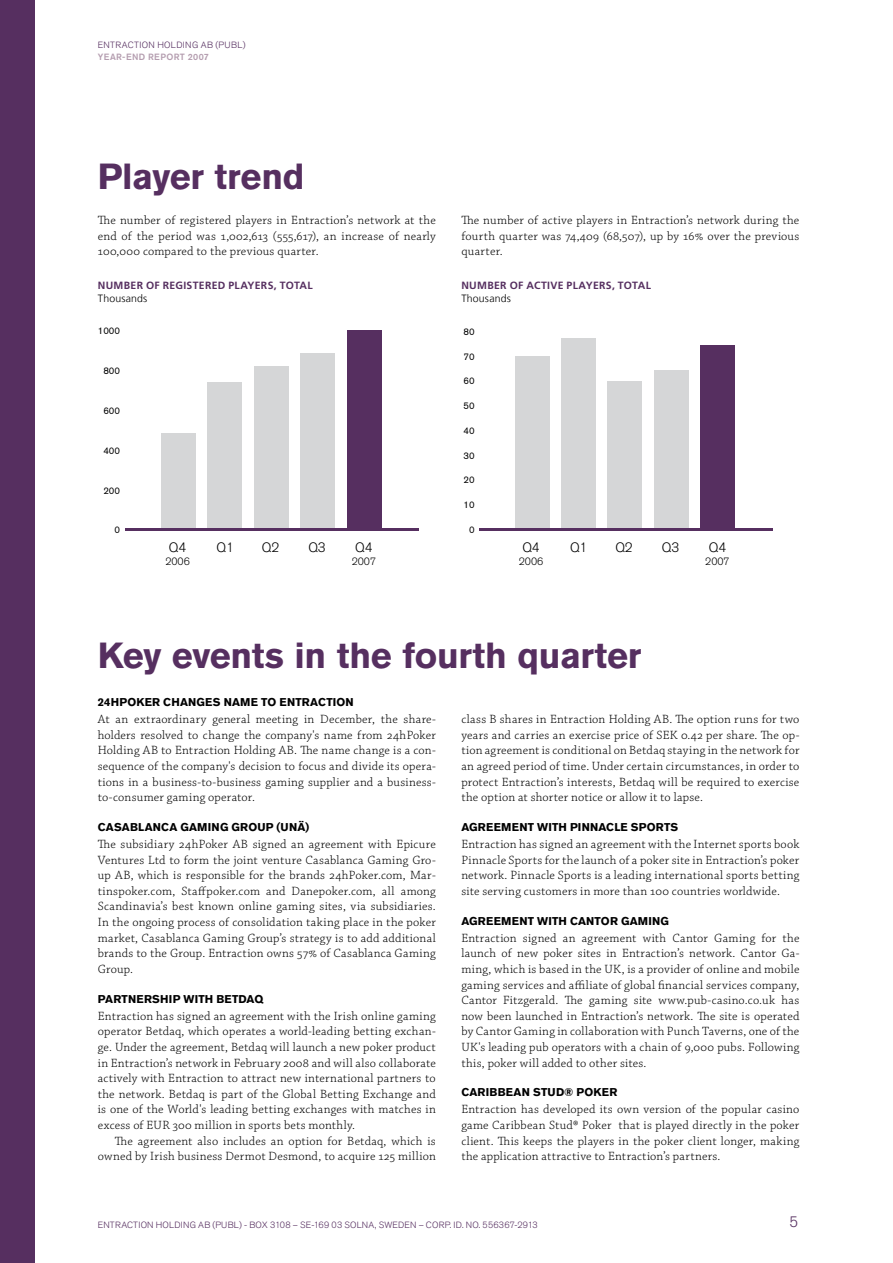
<style>
.page{position:relative;width:893px;height:1263px;background:#fff}
.page>*{position:absolute;margin:0;border:0;box-sizing:border-box;transform-origin:0 0}
.t1{font:700 36px "Akzidenz Grotesk BE";letter-spacing:-.01em;color:#562f60}
.t2{font:300 15px "Akzidenz Grotesk BE";color:#562f60}
.t3{font:300 13.5px "Akzidenz Grotesk BE";color:#000}
.t4{font:300 12.6px/15.6px "Chaparral Pro";letter-spacing:.02em;color:#000;text-align:justify}
.t5{font:700 11.25px "Akzidenz Grotesk BE";letter-spacing:.02em;color:#000}
.t6{font:700 10.5px "Frutiger";letter-spacing:.03em;color:#562f60}
.t7{font:300 10.5px "Frutiger";letter-spacing:.015em;color:#000}
.t8{font:300 10.5px "Akzidenz Grotesk BE";color:#000}
.t9{font:9.6px "Akzidenz Grotesk BE";color:#000}
.t10{font:300 9px "Akzidenz Grotesk BE";letter-spacing:.025em;color:#562f60}
.t11{font:500 9px "Akzidenz Grotesk BE";letter-spacing:.04em;color:#b49daf}
</style>
<div class="page">
<div style="left:0;top:0;width:34px;height:1263px;background:#562f60"></div>
<div style="left:515px;top:356px;width:34px;height:174px;background:#d5d6d7"></div>
<div style="left:561px;top:338px;width:34px;height:192px;background:#d5d6d7"></div>
<div style="left:608px;top:381px;width:34px;height:149px;background:#d5d6d7"></div>
<div style="left:654px;top:370px;width:34px;height:160px;background:#d5d6d7"></div>
<div style="left:701px;top:346px;width:34px;height:184px;background:#562f60"></div>
<hr style="left:479px;top:528px;width:294px;height:3px;background:#562f60">
<div style="left:161px;top:433px;width:34px;height:96px;background:#d5d6d7"></div>
<div style="left:208px;top:382px;width:34px;height:147px;background:#d5d6d7"></div>
<div style="left:254px;top:367px;width:34px;height:162px;background:#d5d6d7"></div>
<div style="left:301px;top:353px;width:34px;height:176px;background:#d5d6d7"></div>
<div style="left:347px;top:330px;width:34px;height:199px;background:#562f60"></div>
<hr style="left:125px;top:528px;width:294px;height:2px;background:#562f60">
<p class="t10" style="left:98px;top:40px;width:128px">ENTRACTION HOLDING AB (PUBL</p>
<p class="t10" style="left:243px;top:40px;width:4px">)</p>
<p class="t11" style="left:98px;top:51px;width:113px">YEAR-END REPORT 2007</p>
<h1 class="t1" style="left:98px;top:155px;width:208px">PLAYER TREND</h1>
<p class="t4" style="left:98px;top:213px;width:340px">The number of registered players in Entraction’s network at the end of the period was 1,002,613 (555,617), an increase of nearly 100,000 compared to the previous quarter.</p>
<p class="t4" style="left:461px;top:213px;width:340px">The number of active players in Entraction’s network during the fourth quarter was 74,409 (68,507), up by 16% over the previous quarter.</p>
<p class="t6" style="left:98px;top:280px;width:216px">NUMBER OF REGISTERED PLAYERS, TOTAL</p>
<p class="t7" style="left:98px;top:293px;width:51px">Thousands</p>
<p class="t6" style="left:461px;top:279px;width:191px">NUMBER OF ACTIVE PLAYERS, TOTAL</p>
<p class="t7" style="left:461px;top:292px;width:51px">Thousands</p>
<p class="t9" style="left:98px;top:325px;width:24px">1000</p>
<p class="t9" style="left:103px;top:365px;width:18px">800</p>
<p class="t9" style="left:103px;top:405px;width:18px">600</p>
<p class="t9" style="left:103px;top:445px;width:18px">400</p>
<p class="t9" style="left:103px;top:484px;width:18px">200</p>
<p class="t9" style="left:115px;top:524px;width:7px">0</p>
<p class="t9" style="left:463px;top:326px;width:13px">80</p>
<p class="t9" style="left:463px;top:351px;width:13px">70</p>
<p class="t9" style="left:463px;top:375px;width:13px">60</p>
<p class="t9" style="left:463px;top:400px;width:13px">50</p>
<p class="t9" style="left:463px;top:425px;width:13px">40</p>
<p class="t9" style="left:463px;top:450px;width:13px">30</p>
<p class="t9" style="left:463px;top:474px;width:13px">20</p>
<p class="t9" style="left:463px;top:499px;width:13px">10</p>
<p class="t9" style="left:469px;top:524px;width:7px">0</p>
<p class="t3" style="left:169px;top:540px;width:19px">Q4</p>
<p class="t3" style="left:216px;top:540px;width:19px">Q1</p>
<p class="t8" style="left:165px;top:555px;width:26px">2006</p>
<p class="t3" style="left:262px;top:540px;width:19px">Q2</p>
<p class="t3" style="left:308px;top:540px;width:19px">Q3</p>
<p class="t3" style="left:355px;top:540px;width:19px">Q4</p>
<p class="t8" style="left:352px;top:555px;width:26px">2007</p>
<p class="t3" style="left:522px;top:540px;width:19px">Q4</p>
<p class="t3" style="left:570px;top:540px;width:19px">Q1</p>
<p class="t8" style="left:519px;top:555px;width:26px">2006</p>
<p class="t3" style="left:615px;top:540px;width:19px">Q2</p>
<p class="t3" style="left:662px;top:540px;width:19px">Q3</p>
<p class="t3" style="left:709px;top:540px;width:19px">Q4</p>
<p class="t8" style="left:705px;top:555px;width:26px">2007</p>
<h1 class="t1" style="left:98px;top:634px;width:545px">KEY EVENTS IN THE FOURTH QUARTER</h1>
<p class="t5" style="left:98px;top:696px;width:75px">24HPOKER CHANGES</p>
<p class="t5" style="left:224px;top:696px;width:10px">NAME</p>
<p class="t5" style="left:261px;top:696px;width:35px">TO ENTRACTION</p>
<p class="t4" style="left:98px;top:712px;width:340px">At an extraordinary general meeting in December, the share&shy;holders resolved to change the company's name from 24hPoker Holding AB to Entraction Holding AB. The name change is a con&shy;sequence of the company's decision to focus and divide its opera&shy;tions in a business-to-business gaming supplier and a business&shy;to-consumer gaming operator.</p>
<p class="t5" style="left:98px;top:820px;width:18px">CASABLANCA</p>
<p class="t5" style="left:180px;top:820px;width:18px">GAMING</p>
<p class="t5" style="left:232px;top:820px;width:18px">GROUP</p>
<p class="t5" style="left:277px;top:820px;width:34px">(UNÄ)</p>
<p class="t4" style="left:98px;top:837px;width:340px">The subsidiary 24hPoker AB signed an agreement with Epicure Ventures Ltd to form the joint venture Casablanca Gaming Gro&shy;up AB, which is responsible for the brands 24hPoker.com, Mar&shy;tinspoker.com, Staffpoker.com and Danepoker.com, all among Scandinavia’s best known online gaming sites, via subsidiaries.<br>In the ongoing process of consolidation taking place in the poker market, Casablanca Gaming Group’s strategy is to add additional brands to the Group. Entraction owns 57% of Casablanca Gaming Group.</p>
<p class="t5" style="left:98px;top:992px;width:167px">PARTNERSHIP WITH BETDAQ</p>
<p class="t4" style="left:98px;top:1008px;width:340px">Entraction has signed an agreement with the Irish online gaming operator Betdaq, which operates a world-leading betting exchan&shy;ge. Under the agreement, Betdaq will launch a new poker product in Entraction’s network in February 2008 and will also collaborate actively with Entraction to attract new international partners to the network. Betdaq is part of the Global Betting Exchange and is one of the World's leading betting exchanges with matches in excess of EUR 300 million in sports bets monthly.</p>
<p class="t4" style="left:98px;top:1133px;width:340px;text-align:right">The agreement also includes an option for Betdaq, which is owned by Irish business Dermot Desmond, to acquire 125 million</p>
<p class="t4" style="left:461px;top:712px;width:340px">class B shares in Entraction Holding AB. The option runs for two years and carries an exercise price of SEK 0.42 per share. The op&shy;tion agreement is conditional on Betdaq staying in the network for an agreed period of time. Under certain circumstances, in order to protect Entraction’s interests, Betdaq will be required to exercise the option at shorter notice or allow it to lapse.</p>
<p class="t5" style="left:461px;top:820px;width:218px">AGREEMENT WITH PINNACLE SPORTS</p>
<p class="t4" style="left:461px;top:837px;width:339px">Entraction has signed an agreement with the Internet sports book Pinnacle Sports for the launch of a poker site in Entraction’s poker network. Pinnacle Sports is a leading international sports betting site serving customers in more than 100 countries worldwide.</p>
<p class="t5" style="left:461px;top:914px;width:209px">AGREEMENT WITH CANTOR GAMING</p>
<p class="t4" style="left:461px;top:930px;width:340px">Entraction signed an agreement with Cantor Gaming for the launch of new poker sites in Entraction’s network. Cantor Ga&shy;ming, which is based in the UK, is a provider of online and mobile gaming services and affiliate of global financial services company, Cantor Fitzgerald. The gaming site www.pub-casino.co.uk has now been launched in Entraction’s network. The site is operated by Cantor Gaming in collaboration with Punch Taverns, one of the UK's leading pub operators with a chain of 9,000 pubs. Following this, poker will added to other sites.</p>
<p class="t5" style="left:461px;top:1086px;width:17px">CARIBBEAN</p>
<p class="t5" style="left:533px;top:1086px;width:17px">STUD</p>
<p class="t5" style="left:564px;top:1086px;width:46px">® POKER</p>
<p class="t4" style="left:461px;top:1102px;width:340px">Entraction has developed its own version of the popular casino game Caribbean Stud® Poker that is played directly in the poker client. This keeps the players in the poker client longer, making the application attractive to Entraction’s partners.</p>
<p class="t10" style="left:98px;top:1220px;width:125px">ENTRACTION HOLDING AB (PUBL</p>
<p class="t10" style="left:239px;top:1220px;width:118px">) - BOX 3108 – SE-169 03 SOLNA</p>
<p class="t10" style="left:375px;top:1220px;width:25px">, SWEDEN</p>
<p class="t10" style="left:419px;top:1220px;width:21px">– CORP</p>
<p class="t10" style="left:450px;top:1220px;width:90px">. ID. NO. 556367-2913</p>
<p class="t2" style="left:790px;top:1213px;width:10px">5</p>
</div>
